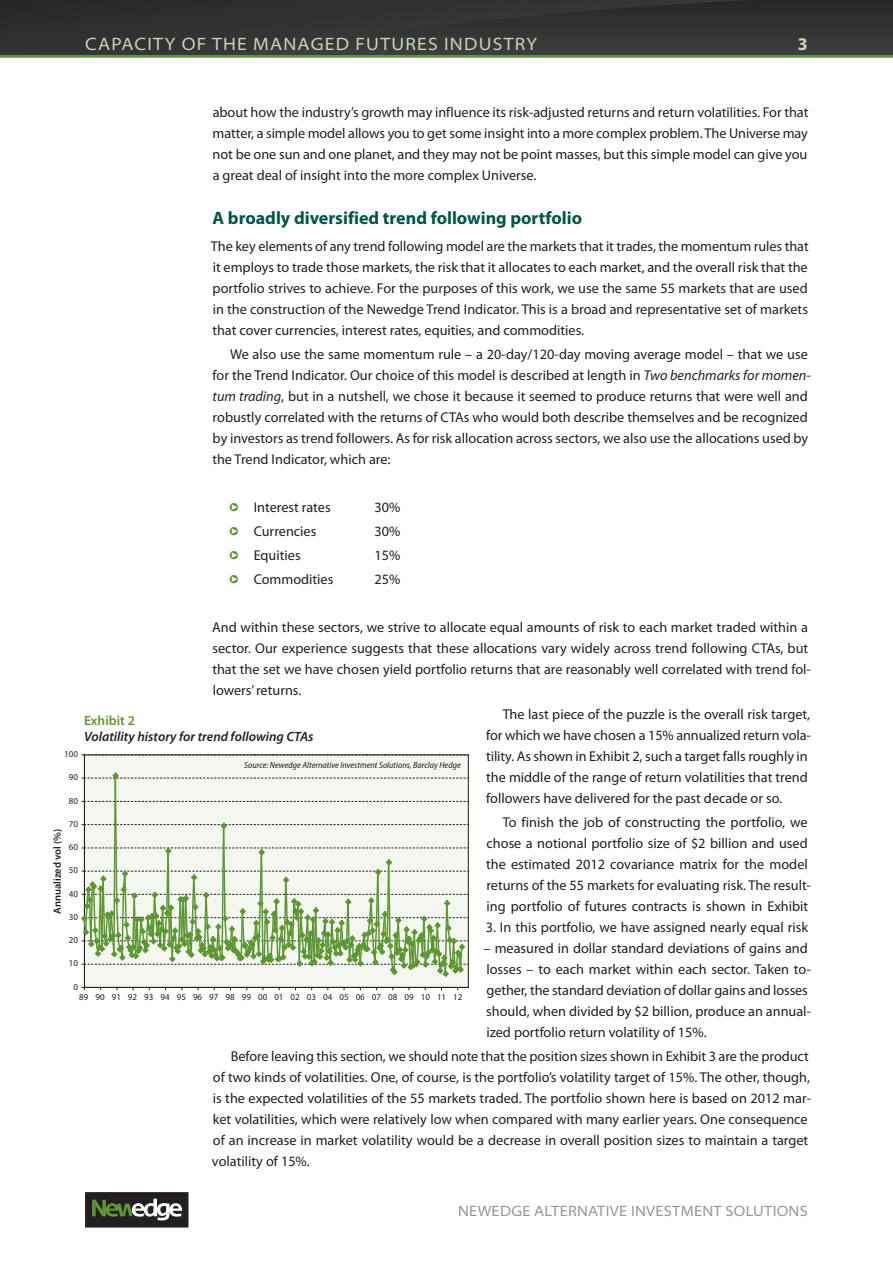
<style>
.page{position:relative;width:893px;height:1263px;background:#fff}
.page>*{position:absolute;margin:0;border:0;box-sizing:border-box;transform-origin:0 0}
.t1{font:700 18px "Myriad Pro";color:#005746}
.t2{font:semi-expanded 18px "Myriad Pro";letter-spacing:.07em;color:#c6d8b4}
.t3{font:700 18px "Myriad Pro";color:#c6d8b4}
.t4{font:semi-expanded 15px "Myriad Pro";letter-spacing:.02em;color:#939598}
.t5{font:14.25px/21px "Myriad Pro";color:#231f20}
.t6{font:italic 600 13.5px "Myriad Pro";color:#231f20}
.t7{font:600 13.5px "Myriad Pro";color:#5c9731}
.t8{font:600 10.5px "Myriad Pro";color:#231f20}
.t9{font:9px "Myriad Pro";color:#231f20}
.t10{font:italic semi-condensed 9px "Myriad Pro";color:#231f20}
.s1{font-style:italic}
.s2{color:#5c9731}
</style>
<div class="page">
<hr style="left:0;top:55px;width:893px;height:3px;background:#5c9731">
<div style="left:84px;top:755px;width:384px;height:232px;background:#f3f7f0"></div>
<hr style="left:84px;top:755px;width:1px;height:232px;background:#231f20">
<svg style="left:82px;top:755px;width:387px;height:1px"></svg>
<hr style="left:84px;top:987px;width:384px;height:1px;background:#231f20">
<svg style="left:81px;top:771px;width:388px;height:207px"></svg>
<svg style="left:0;top:0;width:893px;height:55px;background:#333233"></svg>
<div style="left:86px;top:1193px;width:102px;height:34px;background:#231f20"></div>
<div style="left:85px;top:1192px;width:104px;height:35px;border:2px solid #231f20"></div>
<svg style="left:92px;top:1199px;width:90px;height:21px"></svg>
<p class="t2" style="left:85px;top:34px;width:453px">CAPACITY OF THE MANAGED FUTURES INDUSTRY</p>
<p class="t3" style="left:798px;top:34px;width:11px">3</p>
<p class="t5" style="left:213px;top:102px;width:597px;text-align:justify">about how the industry’s growth may influence its risk-adjusted returns and return volatilities. For that matter, a simple model allows you to get some insight into a more complex problem. The Universe may not be one sun and one planet, and they may not be point masses, but this simple model can give you a great deal of insight into the more complex Universe.</p>
<p class="t1" style="left:212px;top:207px;width:371px">A broadly diversified trend following portfolio</p>
<p class="t5" style="left:211px;top:235px;width:599px;text-align:justify">The key elements of any trend following model are the markets that it trades, the momentum rules that it employs to trade those markets, the risk that it allocates to each market, and the overall risk that the portfolio strives to achieve. For the purposes of this work, we use the same 55 markets that are used in the construction of the Newedge Trend Indicator. This is a broad and representative set of markets that cover currencies, interest rates, equities, and commodities.</p>
<p class="t5" style="left:212px;top:344px;width:600px;text-indent:18px">We also use the same momentum rule – a 20-day/120-day moving average model – that we use for the Trend Indicator. Our choice of this model is described at length in <span class="s1">Two benchmarks for momen&shy;tum trading</span>, but in a nutshell, we chose it because it seemed to produce returns that were well and robustly correlated with the returns of CTAs who would both describe themselves and be recognized by investors as trend followers. As for risk allocation across sectors, we also use the allocations used by the Trend Indicator, which are:</p>
<p class="t5" style="left:229px;top:497px;width:104px"><span class="s2">❑</span> Interest rates</p>
<p class="t5" style="left:375px;top:497px;width:27px">30%</p>
<p class="t5" style="left:229px;top:521px;width:89px"><span class="s2">❑</span> Currencies</p>
<p class="t5" style="left:375px;top:521px;width:27px">30%</p>
<p class="t5" style="left:229px;top:545px;width:74px"><span class="s2">❑</span> Equities</p>
<p class="t5" style="left:375px;top:545px;width:27px">15%</p>
<p class="t5" style="left:229px;top:569px;width:106px"><span class="s2">❑</span> Commodities</p>
<p class="t5" style="left:375px;top:569px;width:27px">25%</p>
<p class="t5" style="left:212px;top:617px;width:600px">And within these sectors, we strive to allocate equal amounts of risk to each market traded within a sector. Our experience suggests that these allocations vary widely across trend following CTAs, but that the set we have chosen yield portfolio returns that are reasonably well correlated with trend fol&shy;lowers’ returns.</p>
<p class="t5" style="left:486px;top:704px;width:326px;text-indent:17px">The last piece of the puzzle is the overall risk target, for which we have chosen a 15% annualized return vola&shy;tility. As shown in Exhibit 2, such a target falls roughly in the middle of the range of return volatilities that trend followers have delivered for the past decade or so.</p>
<p class="t5" style="left:486px;top:812px;width:326px;text-indent:17px">To finish the job of constructing the portfolio, we chose a notional portfolio size of $2 billion and used the estimated 2012 covariance matrix for the model returns of the 55 markets for evaluating risk. The result&shy;ing portfolio of futures contracts is shown in Exhibit</p>
<p class="t5" style="left:486px;top:917px;width:324px">3. In this portfolio, we have assigned nearly equal risk</p>
<p class="t5" style="left:484px;top:938px;width:329px">– measured in dollar standard deviations of gains and losses – to each market within each sector. Taken to&shy;gether, the standard deviation of dollar gains and losses should, when divided by $2 billion, produce an annual&shy;ized portfolio return volatility of 15%.</p>
<p class="t5" style="left:212px;top:1046px;width:601px;text-indent:19px">Before leaving this section, we should note that the position sizes shown in Exhibit 3 are the product of two kinds of volatilities. One, of course, is the portfolio’s volatility target of 15%. The other, though, is the expected volatilities of the 55 markets traded. The portfolio shown here is based on 2012 mar&shy;ket volatilities, which were relatively low when compared with many earlier years. One consequence of an increase in market volatility would be a decrease in overall position sizes to maintain a target volatility of 15%.</p>
<p class="t7" style="left:84px;top:713px;width:52px">Exhibit 2</p>
<p class="t6" style="left:84px;top:729px;width:231px">Volatility history for trend following CTAs</p>
<p class="t9" style="left:64px;top:749px;width:15px">100</p>
<p class="t10" style="left:244px;top:760px;width:218px">Source: Newedge Alternative Investment Solutions, Barclay Hedge</p>
<p class="t9" style="left:69px;top:772px;width:11px">90</p>
<p class="t9" style="left:69px;top:796px;width:11px">80</p>
<p class="t9" style="left:69px;top:819px;width:11px">70</p>
<p class="t8" style="left:52px;top:914px;width:86px;rotate:-90deg">Annualized vol (%)</p>
<p class="t9" style="left:69px;top:842px;width:11px">60</p>
<p class="t9" style="left:69px;top:865px;width:11px">50</p>
<p class="t9" style="left:69px;top:889px;width:11px">40</p>
<p class="t9" style="left:69px;top:912px;width:11px">30</p>
<p class="t9" style="left:69px;top:935px;width:11px">20</p>
<p class="t9" style="left:69px;top:958px;width:11px">10</p>
<p class="t9" style="left:73px;top:982px;width:6px">0</p>
<p class="t9" style="left:79px;top:992px;width:385px">89 90 91 92 93 94 95 96 97 98 99 00 01 02 03 04 05 06 07 08 09 10 11 12</p>
<p class="t4" style="left:458px;top:1202px;width:351px">NEWEDGE ALTERNATIVE INVESTMENT SOLUTION S</p>
</div>
